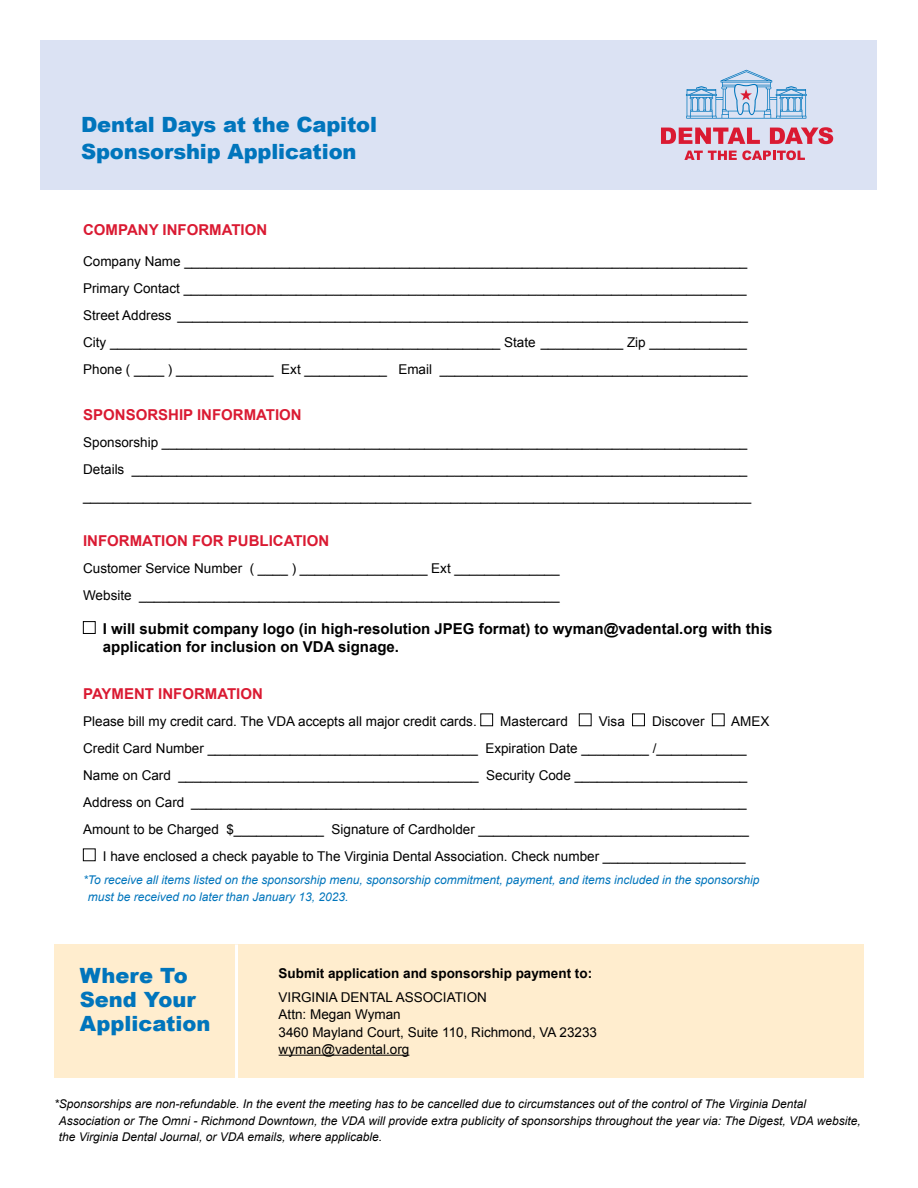
<style>
.page{position:relative;width:918px;height:1188px;background:#fff}
.page>*{position:absolute;margin:0;border:0;box-sizing:border-box;transform-origin:0 0}
.t1{font:900 21px/24px "Arial";letter-spacing:-.005em;color:#0075bc}
.t2{font:700 15px/18px "Arial";color:#000}
.t3{font:700 15px "Arial";color:#da1a32}
.t4{font:13.5px/27px "Arial";color:#000}
.t5{font:700 13.5px "Arial";color:#000}
.t6{font:italic 12px/16.5px "Arial";color:#000}
.t7{font:italic 12px/16.5px "Arial";color:#0075bc}
</style>
<div class="page">
<div style="left:40px;top:40px;width:838px;height:150px;background:#dbe2f3"></div>
<svg style="left:661px;top:128px;width:99px;height:16px"></svg>
<svg style="left:770px;top:127px;width:63px;height:17px"></svg>
<svg style="left:684px;top:150px;width:121px;height:10px"></svg>
<svg style="left:686px;top:70px;width:121px;height:49px"></svg>
<div style="left:481px;top:714px;width:12px;height:12px;border:1px solid #000"></div>
<div style="left:579px;top:714px;width:12px;height:12px;border:1px solid #000"></div>
<div style="left:632px;top:714px;width:13px;height:12px;border:1px solid #000"></div>
<div style="left:712px;top:714px;width:12px;height:12px;border:1px solid #000"></div>
<div style="left:83px;top:849px;width:12px;height:12px;border:1px solid #000"></div>
<div style="left:83px;top:621px;width:12px;height:13px;border:1px solid #000"></div>
<div style="left:54px;top:945px;width:810px;height:133px;background:#ffedce"></div>
<hr style="left:279px;top:1055px;width:130px;height:1px;background:#000">
<hr style="left:235px;top:945px;width:3px;height:133px;background:#fff">
<h1 class="t1" style="left:81px;top:111px;width:298px;line-height:27px">Dental Days at the Capitol<br>Sponsorship Application</h1>
<p class="t3" style="left:83px;top:220px;width:186px">COMPANY INFORMATION</p>
<p class="t4" style="left:83px;top:248px;width:666px;text-align:justify">Company Name ___________________________________________________________________________ Primary Contact ___________________________________________________________________________ Street Address ____________________________________________________________________________ City ____________________________________________________ State ___________ Zip _____________ Phone ( ____ ) _____________ Ext ___________ Email _________________________________________</p>
<p class="t3" style="left:83px;top:404px;width:220px">SPONSORSHIP INFORMATION</p>
<p class="t4" style="left:83px;top:428px;width:670px">Sponsorship ______________________________________________________________________________<br>Details __________________________________________________________________________________ _________________________________________________________________________________________</p>
<p class="t3" style="left:83px;top:531px;width:248px">INFORMATION FOR PUBLICATION</p>
<p class="t4" style="left:83px;top:555px;width:478px">Customer Service Number ( ____ ) _________________ Ext ______________<br>Website ________________________________________________________</p>
<p class="t2" style="left:103px;top:620px;width:671px">I will submit company logo (in high-resolution JPEG format) to wyman@vadental.org with this application for inclusion on VDA signage.</p>
<p class="t3" style="left:83px;top:684px;width:181px">PAYMENT INFORMATION</p>
<p class="t4" style="left:83px;top:708px;width:395px">Please bill my credit card. The VDA accepts all major credit cards.</p>
<p class="t4" style="left:500px;top:708px;width:69px">Mastercard</p>
<p class="t4" style="left:599px;top:708px;width:28px">Visa</p>
<p class="t4" style="left:652px;top:708px;width:54px">Discover</p>
<p class="t4" style="left:731px;top:708px;width:40px">AMEX</p>
<p class="t4" style="left:83px;top:735px;width:665px">Credit Card Number ____________________________________ Expiration Date _________ /____________</p>
<p class="t4" style="left:83px;top:762px;width:666px">Name on Card ________________________________________ Security Code _______________________</p>
<p class="t4" style="left:83px;top:789px;width:665px">Address on Card __________________________________________________________________________</p>
<p class="t4" style="left:83px;top:816px;width:667px">Amount to be Charged $____________ Signature of Cardholder ____________________________________</p>
<p class="t4" style="left:103px;top:843px;width:644px">I have enclosed a check payable to The Virginia Dental Association. Check number ___________________</p>
<p class="t7" style="left:88px;top:872px;width:673px;text-indent:-5px">*To receive all items listed on the sponsorship menu, sponsorship commitment, payment, and items included in the sponsorship must be received no later than January 13, 2023.</p>
<h1 class="t1" style="left:80px;top:964px;width:132px">Where To<br>Send Your<br>Application</h1>
<p class="t5" style="left:279px;top:964px;width:315px">Submit application and sponsorship payment to:</p>
<p class="t4" style="left:279px;top:989px;width:320px;line-height:17.2px">VIRGINIA DENTAL ASSOCIATION<br>Attn: Megan Wyman<br>3460 Mayland Court, Suite 110, Richmond, VA 23233 wyman@vadental.org</p>
<p class="t6" style="left:59px;top:1096px;width:804px;text-indent:-5px">*Sponsorships are non-refundable. In the event the meeting has to be cancelled due to circumstances out of the control of The Virginia Dental<br>Association or The Omni - Richmond Downtown, the VDA will provide extra publicity of sponsorships throughout the year via: The Digest, VDA website, the Virginia Dental Journal, or VDA emails, where applicable.</p>
</div>
